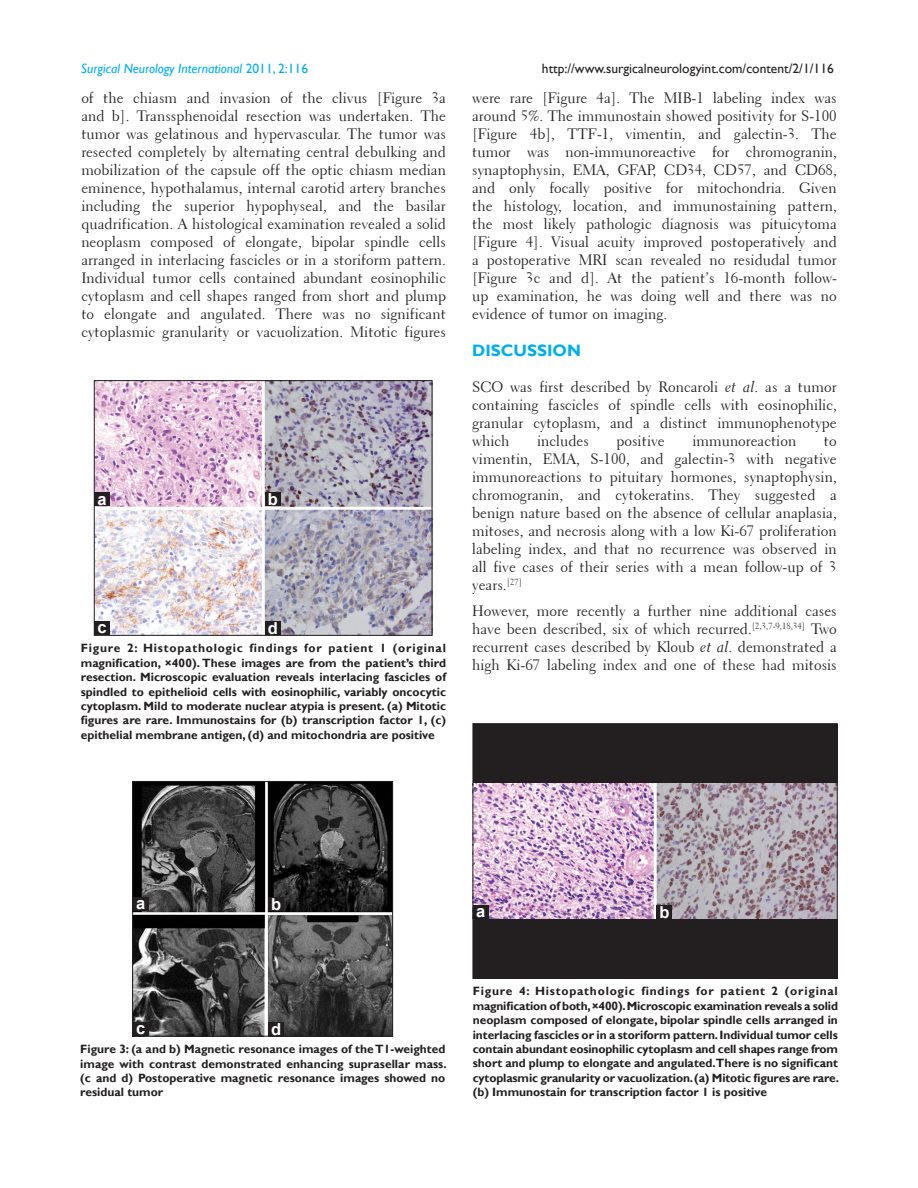
<style>
.page{position:relative;width:918px;height:1188px;background:#fff}
.page>*{position:absolute;margin:0;border:0;box-sizing:border-box;transform-origin:0 0}
.t1{font:700 16.5px "Gill Sans";color:#00aeef}
.t2{font:700 16.5px "Arial";color:#fff}
.TX{font:15px/18px "Transitional 521 BT Roman A";color:#231f20;text-align:justify}
.t3{font:13.5px "Gill Sans";color:#231f20}
.t4{font:italic 13.5px "Gill Sans";color:#00aeef}
.FGC{font:700 12px/14.4px "Gill Sans";color:#231f20;text-align:justify}
.s1{font-style:normal}
.s2{font-family:"Transitional 521 BT Cursive A"}
</style>
<div class="page">
<div style="left:473px;top:724px;width:364px;height:254px;background:#231f20"></div>
<img style="left:475px;top:783px;width:360px;height:136px">
<div style="left:473px;top:723px;width:364px;height:256px;border:1px solid #231f20"></div>
<div style="left:473px;top:905px;width:16px;height:14px;background:#231f20"></div>
<div style="left:657px;top:905px;width:15px;height:14px;background:#231f20"></div>
<img style="left:96px;top:382px;width:334px;height:252px">
<div style="left:94px;top:380px;width:338px;height:256px;border:1px solid #231f20"></div>
<div style="left:94px;top:493px;width:16px;height:13px;background:#231f20"></div>
<div style="left:94px;top:621px;width:16px;height:14px;background:#231f20"></div>
<div style="left:265px;top:493px;width:16px;height:13px;background:#231f20"></div>
<div style="left:265px;top:621px;width:16px;height:14px;background:#231f20"></div>
<img style="left:134px;top:783px;width:257px;height:251px">
<div style="left:132px;top:781px;width:261px;height:255px;border:1px solid #231f20"></div>
<div style="left:133px;top:897px;width:16px;height:14px;background:#231f20"></div>
<div style="left:133px;top:1022px;width:16px;height:14px;background:#231f20"></div>
<div style="left:268px;top:897px;width:16px;height:14px;background:#231f20"></div>
<div style="left:268px;top:1022px;width:16px;height:14px;background:#231f20"></div>
<p class="t4" style="left:81px;top:61px;width:229px">Surgical Neurology International <span class="s1">2011, 2:116</span></p>
<p class="t3" style="left:542px;top:61px;width:293px">http://www.surgicalneurologyint.com/content/2/1/116</p>
<p class="TX" style="left:81px;top:89px;width:366px">of the chiasm and invasion of the clivus [Figure 3a and b]. Transsphenoidal resection was undertaken. The tumor was gelatinous and hypervascular. The tumor was resected completely by alternating central debulking and mobilization of the capsule off the optic chiasm median eminence, hypothalamus, internal carotid artery branches including the superior hypophyseal, and the basilar quadrification. A histological examination revealed a solid neoplasm composed of elongate, bipolar spindle cells arranged in interlacing fascicles or in a storiform pattern.<br>Individual tumor cells contained abundant eosinophilic cytoplasm and cell shapes ranged from short and plump to elongate and angulated. There was no significant cytoplasmic granularity or vacuolization. Mitotic figures</p>
<p class="TX" style="left:472px;top:89px;width:366px">were rare [Figure 4a]. The MIB-1 labeling index was around 5%. The immunostain showed positivity for S-100 [Figure 4b], TTF-1, vimentin, and galectin-3. The tumor was non-immunoreactive for chromogranin, synaptophysin, EMA, GFAP, CD34, CD57, and CD68, and only focally positive for mitochondria. Given the histology, location, and immunostaining pattern, the most likely pathologic diagnosis was pituicytoma [Figure 4]. Visual acuity improved postoperatively and a postoperative MRI scan revealed no residudal tumor [Figure 3c and d]. At the patient’s 16-month follow&shy;up examination, he was doing well and there was no evidence of tumor on imaging.</p>
<h1 class="t1" style="left:472px;top:341px;width:110px">DISCUSSION</h1>
<p class="TX" style="left:472px;top:378px;width:366px">SCO was first described by Roncaroli <span class="s2">et al</span>. as a tumor containing fascicles of spindle cells with eosinophilic, granular cytoplasm, and a distinct immunophenotype which</p>
<p class="TX" style="left:537px;top:432px;width:53px">includes</p>
<p class="TX" style="left:616px;top:432px;width:50px">positive</p>
<p class="TX" style="left:692px;top:432px;width:105px">immunoreaction</p>
<p class="TX" style="left:472px;top:432px;width:366px;text-indent:352px">to vimentin, EMA, S-100, and galectin-3 with negative immunoreactions to pituitary hormones, synaptophysin, chromogranin, and cytokeratins. They suggested a benign nature based on the absence of cellular anaplasia, mitoses, and necrosis along with a low Ki-67 proliferation labeling index, and that no recurrence was observed in all five cases of their series with a mean follow-up of 3 years.<sup>[27]</sup></p>
<p class="TX" style="left:472px;top:602px;width:366px">However, more recently a further nine additional cases have been described, six of which recurred.<sup>[2,3,7-9,18,34]</sup> Two recurrent cases described by Kloub <span class="s2">et al</span>. demonstrated a high Ki-67 labeling index and one of these had mitosis</p>
<p class="t2" style="left:268px;top:489px;width:12px">b</p>
<p class="t2" style="left:98px;top:488px;width:11px">a</p>
<p class="t2" style="left:268px;top:618px;width:12px">d</p>
<p class="t2" style="left:98px;top:617px;width:11px">c</p>
<p class="FGC" style="left:81px;top:641px;width:367px">Figure 2: Histopathologic findings for patient 1 (original magnification, ×400). These images are from the patient’s third resection. Microscopic evaluation reveals interlacing fascicles of spindled to epithelioid cells with eosinophilic, variably oncocytic cytoplasm. Mild to moderate nuclear atypia is present. (a) Mitotic figures are rare. Immunostains for (b) transcription factor 1, (c) epithelial membrane antigen, (d) and mitochondria are positive</p>
<p class="t2" style="left:136px;top:893px;width:11px">a</p>
<p class="t2" style="left:271px;top:893px;width:12px">b</p>
<p class="t2" style="left:476px;top:900px;width:11px">a</p>
<p class="t2" style="left:659px;top:901px;width:12px">b</p>
<p class="t2" style="left:136px;top:1018px;width:11px">c</p>
<p class="t2" style="left:271px;top:1018px;width:12px">d</p>
<p class="FGC" style="left:80px;top:1042px;width:368px">Figure 3: (a and b) Magnetic resonance images of the T1-weighted image with contrast demonstrated enhancing suprasellar mass. (c and d) Postoperative magnetic resonance images showed no residual tumor</p>
<p class="FGC" style="left:473px;top:984px;width:368px">Figure 4: Histopathologic findings for patient 2 (original magnification of both, ×400). Microscopic examination reveals a solid neoplasm composed of elongate, bipolar spindle cells arranged in interlacing fascicles or in a storiform pattern. Individual tumor cells contain abundant eosinophilic cytoplasm and cell shapes range from short and plump to elongate and angulated.There is no significant cytoplasmic granularity or vacuolization. (a) Mitotic figures are rare. (b) Immunostain for transcription factor 1 is positive</p>
</div>
